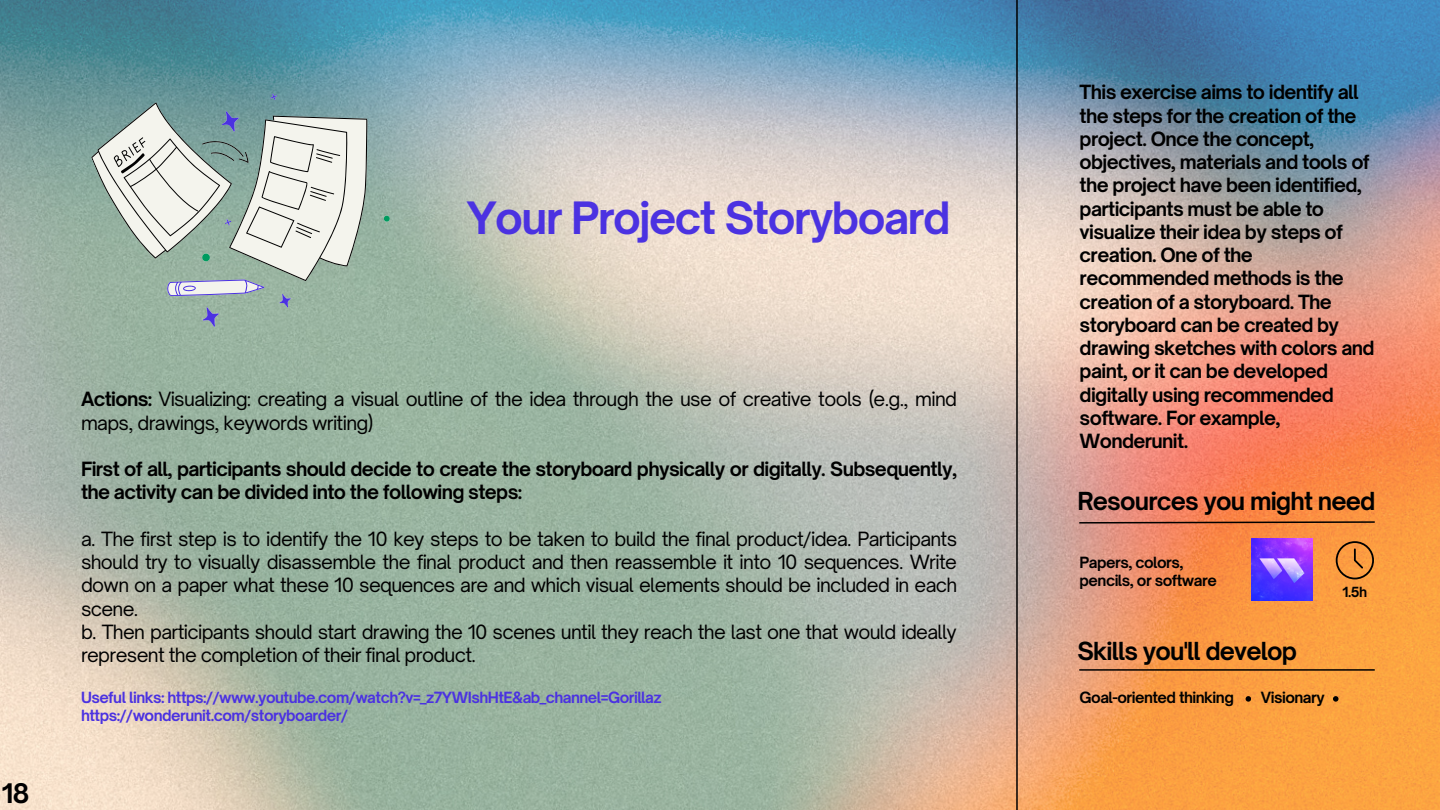
<style>
.page{position:relative;width:1440px;height:810px;background:#fff}
.page>*{position:absolute;margin:0;border:0;box-sizing:border-box;transform-origin:0 0}
.t1{font:700 42.7px "Open Sauce One";letter-spacing:-.035em;color:#4b32e1}
.t2{font:700 25.8px "Open Sauce One";color:#000}
.t3{font:700 23.8px "Open Sauce One";letter-spacing:-.035em;color:#000}
.t4{font:700 18.8px/23.2px "Open Sauce One";letter-spacing:-.035em;color:#000}
.t5{font:18.8px/23.2px "Open Sauce One";letter-spacing:-.035em;color:#000}
.t6{font:700 14.8px "Open Sauce One";letter-spacing:-.035em;color:#4b32e1}
.t7{font:700 14.8px/18px "Open Sauce One";letter-spacing:-.035em;color:#000}
.t8{font:700 13.4px "Open Sauce One";color:#000}
.s1{font-weight:700}
</style>
<div class="page">
<img style="left:0;top:0;width:1440px;height:810px">
<svg style="left:1336px;top:541px;width:38px;height:38px"></svg>
<svg style="left:1333px;top:696px;width:6px;height:6px"></svg>
<svg style="left:1246px;top:696px;width:5px;height:6px"></svg>
<svg style="left:1078px;top:521px;width:298px;height:3px"></svg>
<hr style="left:1079px;top:669px;width:296px;height:2px;background:#000">
<hr style="left:1016px;top:0;width:2px;height:810px;background:#000">
<svg style="left:81px;top:32px;width:341px;height:323px;background:#98b3a4"></svg>
<svg style="left:81px;top:32px;width:335px;height:308px;background:#77a2a4"></svg>
<svg style="left:134px;top:92px;width:257px;height:247px;background:#afc1b9"></svg>
<img style="left:1251px;top:539px;width:62px;height:61px">
<p class="t1" style="left:467px;top:191px;width:485px">Your Project Storyboard</p>
<p class="t2" style="left:2px;top:778px;width:29px">18</p>
<p class="t5" style="left:81px;top:388px;width:878px"><span class="s1">Actions:</span> Visualizing: creating a visual outline of the idea through the use of creative tools (e.g., mind maps, drawings, keywords writing)</p>
<p class="t4" style="left:81px;top:457px;width:878px">First of all, participants should decide to create the storyboard physically or digitally. Subsequently, the activity can be divided into the following steps:</p>
<p class="t5" style="left:81px;top:527px;width:878px;text-align:justify">a. The first step is to identify the 10 key steps to be taken to build the final product/idea. Participants should try to visually disassemble the final product and then reassemble it into 10 sequences. Write down on a paper what these 10 sequences are and which visual elements should be included in each scene.</p>
<p class="t5" style="left:81px;top:620px;width:877px">b. Then participants should start drawing the 10 scenes until they reach the last one that would ideally represent the completion of their final product.</p>
<p class="t6" style="left:81px;top:688px;width:582px">Useful links: https://www.youtube.com/watch?v=_z7YWIshHtE&amp;ab_channel=Gorillaz</p>
<p class="t6" style="left:81px;top:706px;width:269px">https://wonderunit.com/storyboarder/</p>
<p class="t4" style="left:1080px;top:81px;width:296px">This exercise aims to identify all the steps for the creation of the project. Once the concept, objectives, materials and tools of the project have been identified, participants must be able to visualize their idea by steps of creation. One of the recommended methods is the creation of a storyboard. The storyboard can be created by drawing sketches with colors and paint, or it can be developed digitally using recommended software. For example,<br>Wonderunit.</p>
<p class="t3" style="left:1077px;top:486px;width:300px">Resources you might need</p>
<p class="t7" style="left:1080px;top:553px;width:139px">Papers, colors, pencils, or software</p>
<p class="t3" style="left:1077px;top:636px;width:221px">Skills you'll develop</p>
<p class="t7" style="left:1080px;top:688px;width:156px">Goal-oriented thinking</p>
<p class="t7" style="left:1261px;top:688px;width:65px">Visionary</p>
<p class="t8" style="left:1343px;top:583px;width:26px">1.5h</p>
</div>
